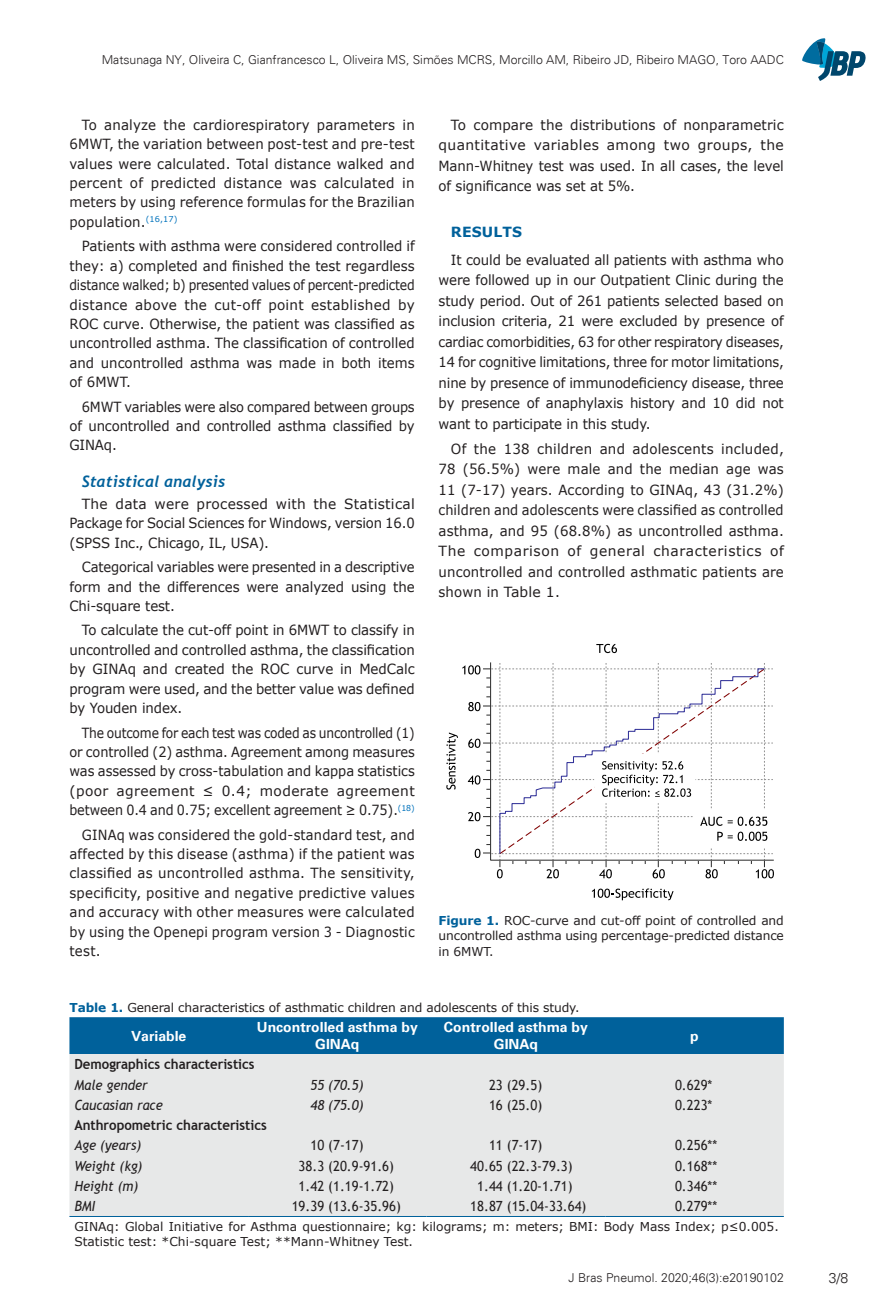
<style>
.page{position:relative;width:893px;height:1315px;background:#fff}
.page>*{position:absolute;margin:0;border:0;box-sizing:border-box;transform-origin:0 0}
.Heading2{font:italic 700 15.75px "Trebuchet";color:#00619b}
.Paragraph{font:14px/19.4px "Verdana";letter-spacing:-.01em;color:#231f20;text-align:justify;scale:.95 1}
.Paragraph-2{font:14px/19.4px "Verdana";letter-spacing:-.01em;color:#231f20;text-align:justify;scale:.93 1}
.Paragraph-3{font:14px/20.5px "Verdana";letter-spacing:-.01em;color:#231f20;text-align:justify;scale:.96 1}
.Paragraph-4{font:14px/20.5px "Verdana";letter-spacing:-.01em;color:#231f20;text-align:justify}
.Paragraph-5{font:14px/19.4px "Verdana";letter-spacing:-.01em;color:#231f20;text-align:justify;scale:.88 1}
.TableBody{font:14px "Trebuchet MS";color:#231f20;scale:.94 1}
.Paragraph-6{font:14px/19.4px "Verdana";letter-spacing:-.01em;color:#231f20;text-align:justify;scale:.94 1}
.TableBody-2{font:italic 14px "Trebuchet MS";color:#231f20;scale:.94 1}
.TableHead{font:700 14px/16.8px "Univers";color:#fff;text-align:center}
.TableBody-3{font:700 14px "Trebuchet MS";color:#231f20;scale:.94 1}
.Heading1{font:700 14px "Verdana";letter-spacing:.01em;color:#00619b}
.t1{font:300 14px "Univers";color:#231f20}
.TableFootnote{font:12.25px/14.7px "Verdana";color:#231f20}
.t2{font:300 12.25px "Univers";color:#231f20}
.FigureCaption{font:12.25px/15.8px "Verdana";letter-spacing:-.01em;color:#231f20;text-align:justify}
.TableTitle{font:12.25px "Verdana";letter-spacing:-.01em;color:#231f20}
.s1{font-weight:700;color:#00619b}
</style>
<div class="page">
<svg style="left:802px;top:38px;width:64px;height:43px"></svg>
<div style="left:69px;top:1017px;width:715px;height:37px;background:#00619b"></div>
<div style="left:69px;top:1054px;width:715px;height:162px;background:#e7e8e8"></div>
<hr style="left:69px;top:1216px;width:179px;height:1px;background:#00619b">
<hr style="left:248px;top:1216px;width:179px;height:1px;background:#00619b">
<hr style="left:427px;top:1216px;width:178px;height:1px;background:#00619b">
<hr style="left:605px;top:1216px;width:179px;height:1px;background:#00619b">
<svg style="left:592px;top:888px;width:82px;height:12px"></svg>
<svg style="left:446px;top:663px;width:328px;height:215px"></svg>
<svg style="left:596px;top:644px;width:21px;height:9px"></svg>
<p class="t2" style="left:102px;top:52px;width:684px">Matsunaga NY, Oliveira C, Gianfrancesco L, Oliveira MS, Simões MCRS, Morcillo AM, Ribeiro JD, Ribeiro MAGO, Toro AADC</p>
<p class="Paragraph" style="left:69px;top:115px;width:365px;text-indent:12px">To analyze the cardiorespiratory parameters in 6MWT, the variation between post-test and pre-test values were calculated. Total distance walked and percent of predicted distance was calculated in meters by using reference formulas for the Brazilian population.<sup>(16,17)</sup></p>
<p class="Paragraph" style="left:69px;top:237px;width:365px;text-indent:12px">Patients with asthma were considered controlled if they: a) completed and finished the test regardless distance walked; b) presented values of percent‑predicted distance above the cut-off point established by ROC curve. Otherwise, the patient was classified as uncontrolled asthma. The classification of controlled and uncontrolled asthma was made in both items of 6MWT.</p>
<p class="Paragraph-2" style="left:69px;top:397px;width:373px;text-indent:12px">6MWT variables were also compared between groups of uncontrolled and controlled asthma classified by GINAq.</p>
<p class="Heading2" style="left:82px;top:472px;width:145px">Statistical analysis</p>
<p class="Paragraph-4" style="left:69px;top:494px;width:347px;line-height:19.4px;text-indent:12px">The data were processed with the Statistical Package for Social Sciences for Windows, version 16.0 (SPSS Inc., Chicago, IL, USA).</p>
<p class="Paragraph-6" style="left:69px;top:557px;width:369px;text-indent:12px">Categorical variables were presented in a descriptive form and the differences were analyzed using the Chi-square test.</p>
<p class="Paragraph" style="left:69px;top:621px;width:365px;text-indent:12px">To calculate the cut-off point in 6MWT to classify in uncontrolled and controlled asthma, the classification by GINAq and created the ROC curve in MedCalc program were used, and the better value was defined by Youden index.</p>
<p class="Paragraph-5" style="left:69px;top:723px;width:394px;text-indent:12px">The outcome for each test was coded as uncontrolled (1) or controlled (2) asthma. Agreement among measures was assessed by cross-tabulation and kappa statistics (poor agreement ≤ 0.4; moderate agreement between 0.4 and 0.75; excellent agreement ≥ 0.75).<sup>(18)</sup></p>
<p class="Paragraph-2" style="left:69px;top:825px;width:373px;text-indent:12px">GINAq was considered the gold-standard test, and affected by this disease (asthma) if the patient was classified as uncontrolled asthma. The sensitivity, specificity, positive and negative predictive values and accuracy with other measures were calculated by using the Openepi program version 3 - Diagnostic test.</p>
<p class="Paragraph-4" style="left:439px;top:115px;width:347px;text-indent:12px">To compare the distributions of nonparametric quantitative variables among two groups, the Mann‑Whitney test was used. In all cases, the level of significance was set at 5%.</p>
<p class="Heading1" style="left:451px;top:222px;width:73px">RESULTS</p>
<p class="Paragraph" style="left:439px;top:250px;width:365px;line-height:20.5px;text-indent:12px">It could be evaluated all patients with asthma who were followed up in our Outpatient Clinic during the study period. Out of 261 patients selected based on inclusion criteria, 21 were excluded by presence of cardiac comorbidities, 63 for other respiratory diseases, 14 for cognitive limitations, three for motor limitations, nine by presence of immunodeficiency disease, three by presence of anaphylaxis history and 10 did not want to participate in this study.</p>
<p class="Paragraph-3" style="left:439px;top:439px;width:361px;text-indent:12px">Of the 138 children and adolescents included, 78 (56.5%) were male and the median age was 11 (7-17) years. According to GINAq, 43 (31.2%) children and adolescents were classified as controlled asthma, and 95 (68.8%) as uncontrolled asthma.<br>The comparison of general characteristics of uncontrolled and controlled asthmatic patients are shown in Table 1.</p>
<p class="FigureCaption" style="left:439px;top:912px;width:347px"><span class="s1">Figure 1.</span> ROC-curve and cut-off point of controlled and uncontrolled asthma using percentage-predicted distance in 6MWT.</p>
<p class="TableTitle" style="left:69px;top:1000px;width:512px"><span class="s1">Table 1.</span> General characteristics of asthmatic children and adolescents of this study.</p>
<p class="TableHead" style="left:131px;top:1028px;width:57px">Variable</p>
<p class="TableHead" style="left:257px;top:1019px;width:163px">Uncontrolled asthma by<br>GINAq</p>
<p class="TableHead" style="left:444px;top:1019px;width:145px">Controlled asthma by<br>GINAq</p>
<p class="TableHead" style="left:690px;top:1028px;width:10px">p</p>
<p class="TableBody-3" style="left:74px;top:1055px;width:193px">Demographics characteristics</p>
<p class="TableBody-2" style="left:74px;top:1076px;width:79px">Male gender</p>
<p class="TableBody-2" style="left:310px;top:1076px;width:58px">55 (70.5)</p>
<p class="TableBody" style="left:489px;top:1076px;width:58px">23 (29.5)</p>
<p class="TableBody" style="left:675px;top:1076px;width:41px">0.629*</p>
<p class="TableBody-2" style="left:74px;top:1096px;width:96px">Caucasian race</p>
<p class="TableBody-2" style="left:310px;top:1096px;width:58px">48 (75.0)</p>
<p class="TableBody" style="left:489px;top:1096px;width:58px">16 (25.0)</p>
<p class="TableBody" style="left:675px;top:1096px;width:41px">0.223*</p>
<p class="TableBody-3" style="left:74px;top:1116px;width:206px">Anthropometric characteristics</p>
<p class="TableBody-2" style="left:74px;top:1137px;width:73px">Age (years)</p>
<p class="TableBody" style="left:310px;top:1137px;width:58px">10 (7-17)</p>
<p class="TableBody" style="left:489px;top:1137px;width:58px">11 (7-17)</p>
<p class="TableBody" style="left:675px;top:1137px;width:46px">0.256**</p>
<p class="TableBody-2" style="left:74px;top:1157px;width:74px">Weight (kg)</p>
<p class="TableBody" style="left:299px;top:1157px;width:103px">38.3 (20.9-91.6)</p>
<p class="TableBody" style="left:470px;top:1157px;width:110px">40.65 (22.3-79.3)</p>
<p class="TableBody" style="left:675px;top:1157px;width:46px">0.168**</p>
<p class="TableBody-2" style="left:74px;top:1177px;width:70px">Height (m)</p>
<p class="TableBody" style="left:299px;top:1177px;width:103px">1.42 (1.19-1.72)</p>
<p class="TableBody" style="left:477px;top:1177px;width:103px">1.44 (1.20-1.71)</p>
<p class="TableBody" style="left:675px;top:1177px;width:46px">0.346**</p>
<p class="TableBody-2" style="left:74px;top:1197px;width:24px">BMI</p>
<p class="TableBody" style="left:292px;top:1197px;width:118px">19.39 (13.6-35.96)</p>
<p class="TableBody" style="left:470px;top:1197px;width:125px">18.87 (15.04-33.64)</p>
<p class="TableBody" style="left:675px;top:1197px;width:46px">0.279**</p>
<p class="TableFootnote" style="left:74px;top:1219px;width:706px">GINAq: Global Initiative for Asthma questionnaire; kg: kilograms; m: meters; BMI: Body Mass Index; p≤0.005.<br>Statistic test: *Chi-square Test; **Mann-Whitney Test.</p>
<p class="t2" style="left:569px;top:1270px;width:217px">J Bras Pneumol. 2020;46(3):e20190102</p>
<p class="t1" style="left:829px;top:1269px;width:21px">3/8</p>
</div>
